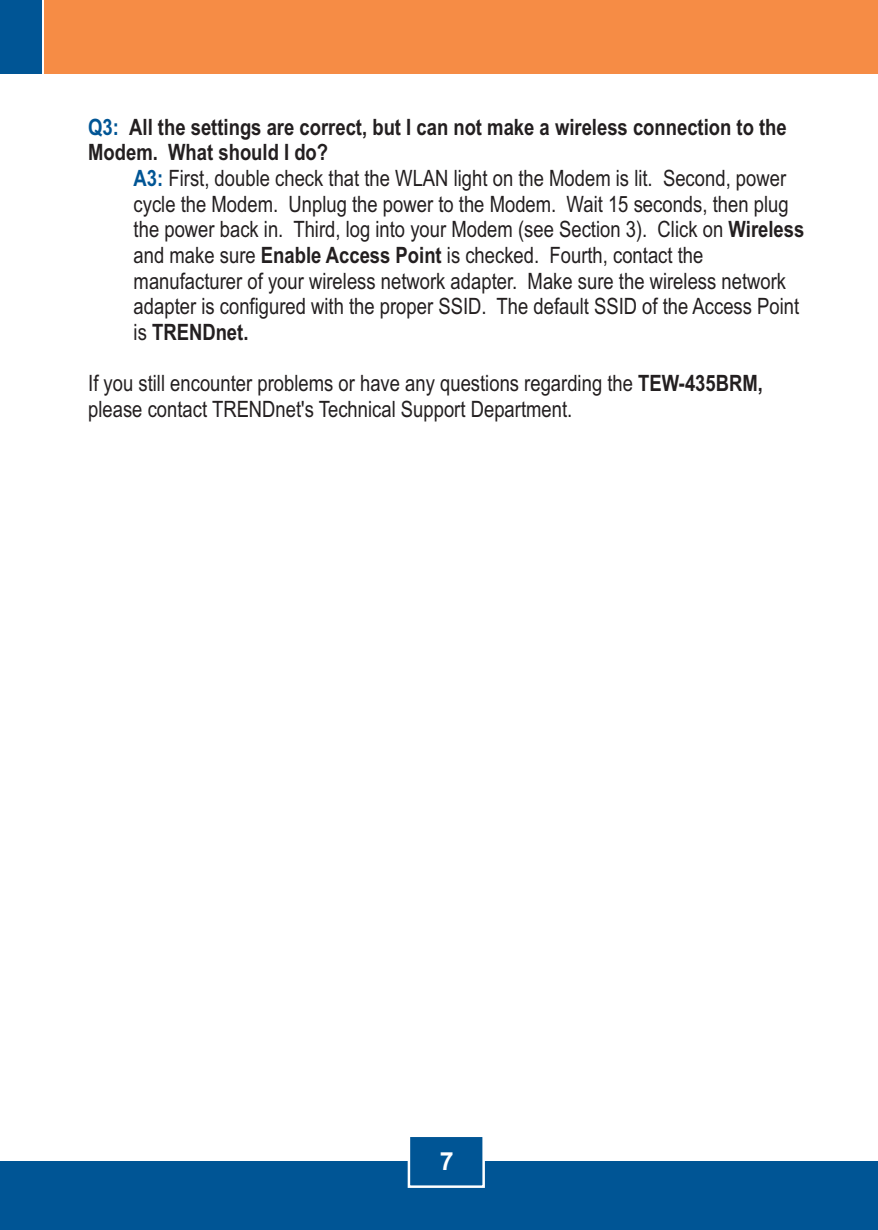
<style>
.page{position:relative;width:878px;height:1230px;background:#fff}
.page>*{position:absolute;margin:0;border:0;box-sizing:border-box;transform-origin:0 0}
.t1{font:700 25px "Arial";color:#fff}
.t2{font:22.5px/25.5px "Arial Narrow";color:#231f20}
.t3{font:700 22.5px/25.8px "Arial Narrow";color:#231f20}
.t4{font:700 22.5px "Arial Narrow";color:#005595}
.s1{font-weight:700}
.s2{font-weight:700;color:#005595}
</style>
<div class="page">
<div style="left:0;top:1161px;width:878px;height:68px;background:#005595"></div>
<div style="left:45px;top:0;width:833px;height:74px;background:#f68c45"></div>
<div style="left:0;top:0;width:42px;height:74px;background:#005595"></div>
<svg style="left:407px;top:1137px;width:78px;height:51px"></svg>
<p class="t4" style="left:88px;top:118px;width:32px">Q3:</p>
<p class="t3" style="left:88px;top:116px;width:700px;text-indent:41px">All the settings are correct, but I can not make a wireless connection to the<br>Modem. What should I do?</p>
<p class="t2" style="left:134px;top:193px;width:672px">cycle the Modem. Unplug the power to the Modem. Wait 15 seconds, then plug the power back in. Third, log into your Modem (see Section 3). Click on <span class="s1">Wireless </span>and make sure <span class="s1">Enable Access Point</span> is checked. Fourth, contact the manufacturer of your wireless network adapter. Make sure the wireless network adapter is configured with the proper SSID. The default SSID of the Access Point is <span class="s1">TRENDnet.</span></p>
<p class="t2" style="left:88px;top:372px;width:676px">If you still encounter problems or have any questions regarding the <span class="s1">TEW-435BRM, </span>please contact TRENDnet's Technical Support Department.</p>
<p class="t2" style="left:134px;top:167px;width:654px"><span class="s2">A3:</span> First, double check that the WLAN light on the Modem is lit. Second, power</p>
<p class="t1" style="left:440px;top:1151px;width:15px">7</p>
</div>
